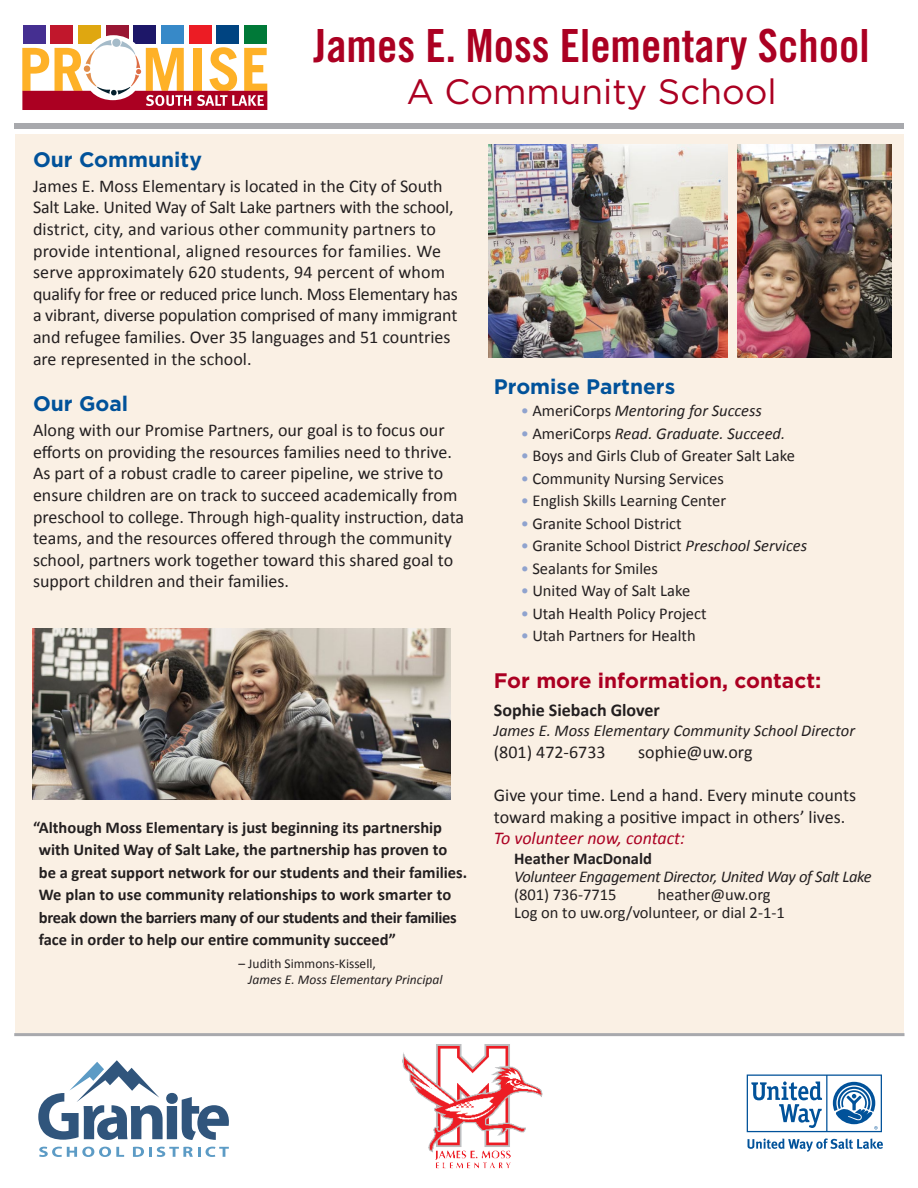
<style>
.page{position:relative;width:918px;height:1188px;background:#fff}
.page>*{position:absolute;margin:0;border:0;box-sizing:border-box;transform-origin:0 0}
.t1{font:45.75px "Trade Gothic Bold Cond Twenty";color:#ab0022}
.t2{font:35.1px "Gotham";color:#ab0022}
.t3{font:700 21px "Gotham";color:#01529a}
.t4{font:700 21px "Gotham";color:#ab0022}
.t5{font:18px/21.6px "Calibri";color:#231f20}
.t6{font:italic 18px "Calibri";color:#ab0022}
.t7{font:700 18px "Calibri";color:#231f20}
.t8{font:700 16.5px/22.5px "Calibri";color:#231f20}
.t9{font:16.5px "Calibri";color:#231f20}
.t10{font:italic 16.5px "Calibri";color:#231f20}
.t11{font:italic 16.5px "Calibri";letter-spacing:-.02em;color:#231f20}
.t12{font:italic 13.5px/16.2px "Calibri";color:#231f20}
.s1{font-style:normal}
.s2{font-style:normal;color:#90a3ce}
.s3{color:#90a3ce}
.s4{font-style:italic}
</style>
<div class="page">
<div style="left:15px;top:134px;width:889px;height:900px;background:#faf0e4"></div>
<div style="left:14px;top:123px;width:890px;height:6px;background:#a8a9ad"></div>
<hr style="left:14px;top:1033px;width:890px;height:3px;background:#a8a9ad">
<div style="left:50px;top:25px;width:23px;height:18px;background:#c1172c"></div>
<div style="left:23px;top:25px;width:22px;height:18px;background:#452f91"></div>
<div style="left:217px;top:25px;width:22px;height:18px;background:#004481"></div>
<div style="left:244px;top:25px;width:23px;height:18px;background:#007938"></div>
<div style="left:189px;top:25px;width:22px;height:18px;background:#ec1c24"></div>
<div style="left:161px;top:25px;width:23px;height:18px;background:#3789c8"></div>
<div style="left:134px;top:25px;width:22px;height:18px;background:#1d1768"></div>
<svg style="left:106px;top:25px;width:22px;height:18px"></svg>
<div style="left:78px;top:25px;width:23px;height:18px;background:#dfa710"></div>
<svg style="left:22px;top:38px;width:245px;height:72px"></svg>
<svg style="left:39px;top:1147px;width:85px;height:10px"></svg>
<svg style="left:133px;top:1147px;width:96px;height:10px"></svg>
<svg style="left:38px;top:1060px;width:191px;height:80px"></svg>
<svg style="left:747px;top:1075px;width:135px;height:57px"></svg>
<svg style="left:748px;top:1138px;width:135px;height:14px"></svg>
<img style="left:402px;top:1044px;width:141px;height:125px">
<img style="left:488px;top:144px;width:240px;height:213px">
<img style="left:738px;top:144px;width:153px;height:213px">
<img style="left:32px;top:629px;width:418px;height:170px">
<p class="t1" style="left:314px;top:18px;width:557px">James E. Moss Elementary School</p>
<p class="t2" style="left:406px;top:69px;width:372px">A Community School</p>
<p class="t3" style="left:33px;top:146px;width:170px">Our Community</p>
<p class="t5" style="left:33px;top:175px;width:426px">James E. Moss Elementary is located in the City of South Salt Lake. United Way of Salt Lake partners with the school, district, city, and various other community partners to provide intentional, aligned resources for families. We serve approximately 620 students, 94 percent of whom qualify for free or reduced price lunch. Moss Elementary has a vibrant, diverse population comprised of many immigrant and refugee families. Over 35 languages and 51 countries are represented in the school.</p>
<p class="t3" style="left:33px;top:390px;width:97px">Our Goal</p>
<p class="t5" style="left:33px;top:419px;width:433px">Along with our Promise Partners, our goal is to focus our efforts on providing the resources families need to thrive.<br>As part of a robust cradle to career pipeline, we strive to ensure children are on track to succeed academically from preschool to college. Through high-quality instruction, data teams, and the resources offered through the community school, partners work together toward this shared goal to support children and their families.</p>
<p class="t8" style="left:39px;top:816px;width:430px;text-indent:-6px">“Although Moss Elementary is just beginning its partnership with United Way of Salt Lake, the partnership has proven to be a great support network for our students and their families.<br>We plan to use community relationships to work smarter to break down the barriers many of our students and their families face in order to help our entire community succeed”</p>
<p class="t12" style="left:248px;top:955px;width:196px;text-indent:-10px"><span class="s1">– Judith Simmons-Kissell,<br></span>James E. Moss Elementary Principal</p>
<p class="t3" style="left:494px;top:372px;width:183px">Promise Partners</p>
<p class="t10" style="left:521px;top:399px;width:243px"><span class="s2">•</span> <span class="s1">AmeriCorps</span> Mentoring for Success</p>
<p class="t10" style="left:521px;top:422px;width:266px"><span class="s2">•</span> <span class="s1">AmeriCorps</span> Read. Graduate. Succeed.</p>
<p class="t9" style="left:521px;top:445px;width:276px"><span class="s3">•</span> Boys and Girls Club of Greater Salt Lake</p>
<p class="t9" style="left:521px;top:468px;width:205px"><span class="s3">•</span> Community Nursing Services</p>
<p class="t9" style="left:521px;top:490px;width:207px"><span class="s3">•</span> English Skills Learning Center</p>
<p class="t9" style="left:521px;top:513px;width:162px"><span class="s3">•</span> Granite School District</p>
<p class="t9" style="left:521px;top:535px;width:288px"><span class="s3">•</span> Granite School District <span class="s4">Preschool Services</span></p>
<p class="t9" style="left:521px;top:558px;width:138px"><span class="s3">•</span> Sealants for Smiles</p>
<p class="t9" style="left:521px;top:580px;width:171px"><span class="s3">•</span> United Way of Salt Lake</p>
<p class="t9" style="left:521px;top:603px;width:187px"><span class="s3">•</span> Utah Health Policy Project</p>
<p class="t9" style="left:521px;top:625px;width:176px"><span class="s3">•</span> Utah Partners for Health</p>
<p class="t4" style="left:494px;top:667px;width:329px">For more information, contact:</p>
<p class="t7" style="left:494px;top:699px;width:168px">Sophie Siebach Glover</p>
<p class="t10" style="left:494px;top:719px;width:363px">James E. Moss Elementary Community School Director</p>
<p class="t5" style="left:494px;top:741px;width:113px">(801) 472-6733</p>
<p class="t5" style="left:638px;top:741px;width:116px">sophie@uw.org</p>
<p class="t5" style="left:494px;top:784px;width:364px">Give your time. Lend a hand. Every minute counts</p>
<p class="t5" style="left:494px;top:806px;width:353px">toward making a positive impact in others’ lives.</p>
<p class="t6" style="left:494px;top:826px;width:193px">To volunteer now, contact:</p>
<p class="t8" style="left:514px;top:847px;width:139px">Heather MacDonald</p>
<p class="t11" style="left:514px;top:865px;width:359px">Volunteer Engagement Director, United Way of Salt Lake</p>
<p class="t9" style="left:514px;top:884px;width:104px">(801) 736-7715</p>
<p class="t9" style="left:658px;top:884px;width:115px">heather@uw.org</p>
<p class="t9" style="left:514px;top:902px;width:272px">Log on to uw.org/volunteer, or dial 2-1-1</p>
</div>
